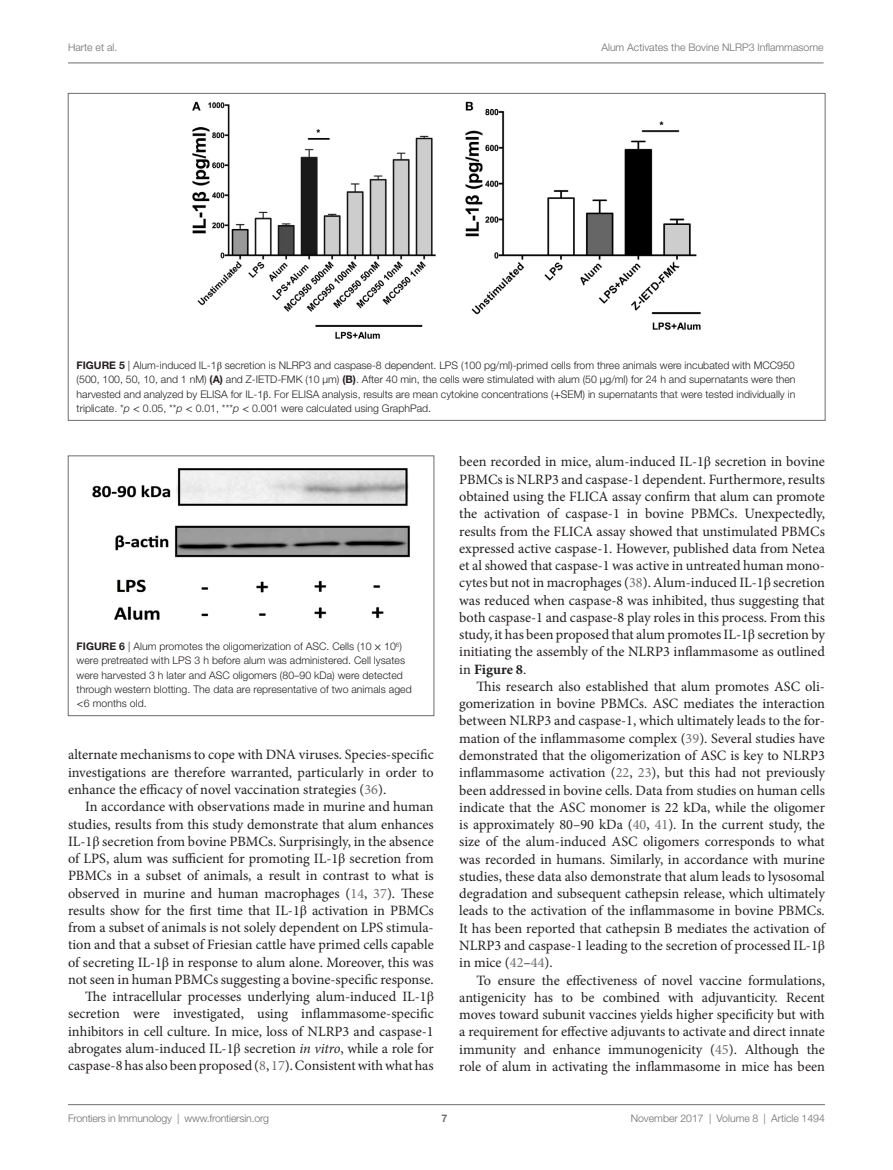
<style>
.page{position:relative;width:893px;height:1170px;background:#fff}
.page>*{position:absolute;margin:0;border:0;box-sizing:border-box;transform-origin:0 0}
.t1{font:14.25px/17.2px "Minion Pro";color:#231f20;text-align:justify}
.t2{font:300 10.5px/14.2px "Helvetica Neue LT Std";letter-spacing:.005em;color:#231f20}
.t3{font:300 10.5px "Helvetica Neue LT Std";color:#6c6d70}
.t4{font:700 10.5px "Helvetica Neue LT Std";color:#6c6d70}
.s1{font-weight:700}
.s2{font-family:"STIX General";font-weight:400}
.s3{font-style:italic}
.s4{color:#6c6d70}
.s5{font-family:"STIX General"}
</style>
<div class="page">
<img style="left:92px;top:468px;width:318px;height:152px">
<div style="left:68px;top:455px;width:366px;height:260px;border:1px solid #6c6d70"></div>
<img style="left:192px;top:102px;width:509px;height:237px">
<hr style="left:68px;top:1104px;width:757px;height:1px;background:#6c6d70">
<hr style="left:68px;top:63px;width:755px;height:1px;background:#6c6d70">
<p class="t3" style="left:68px;top:41px;width:51px">Harte et al.</p>
<p class="t3" style="left:601px;top:41px;width:224px">Alum Activates the Bovine NLRP3 Inflammasome</p>
<p class="t2" style="left:77px;top:358px;width:720px;text-align:justify"><span class="s1">FIGURE 5</span> | Alum-induced IL-1<span class="s2">β</span> secretion is NLRP3 and caspase-8 dependent. LPS (100 pg/ml)-primed cells from three animals were incubated with MCC950 (500, 100, 50, 10, and 1 nM) <span class="s1">(A)</span> and Z-IETD-FMK (10 µm) <span class="s1">(B)</span>. After 40 min, the cells were stimulated with alum (50 µg/ml) for 24 h and supernatants were then harvested and analyzed by ELISA for IL-1<span class="s2">β</span>. For ELISA analysis, results are mean cytokine concentrations (<span class="s2">+</span>SEM) in supernatants that were tested individually in triplicate. *<span class="s3">p</span> <span class="s2">&lt;</span> 0.05, **<span class="s3">p</span> <span class="s2">&lt;</span> 0.01, ***<span class="s3">p</span> <span class="s2">&lt;</span> 0.001 were calculated using GraphPad.</p>
<p class="t2" style="left:77px;top:639px;width:337px"><span class="s1">FIGURE 6</span> | Alum promotes the oligomerization of ASC. Cells (10 <span class="s2">×</span> 10<sup>6</sup>) were pretreated with LPS 3 h before alum was administered. Cell lysates were harvested 3 h later and ASC oligomers (80–90 kDa) were detected through western blotting. The data are representative of two animals aged <span class="s2">&lt;</span>6 months old.</p>
<p class="t1" style="left:68px;top:746px;width:367px">alternate mechanisms to cope with DNA viruses. Species-specific investigations are therefore warranted, particularly in order to enhance the efficacy of novel vaccination strategies (<span class="s4">36</span>).</p>
<p class="t1" style="left:68px;top:798px;width:367px;text-align:right">In accordance with observations made in murine and human studies, results from this study demonstrate that alum enhances IL-1<span class="s5">β</span> secretion from bovine PBMCs. Surprisingly, in the absence of LPS, alum was sufficient for promoting IL-1<span class="s5">β</span> secretion from PBMCs in a subset of animals, a result in contrast to what is observed in murine and human macrophages (<span class="s4">14</span>, <span class="s4">37</span>). These results show for the first time that IL-1<span class="s5">β</span> activation in PBMCs from a subset of animals is not solely dependent on LPS stimula&shy;tion and that a subset of Friesian cattle have primed cells capable of secreting IL-1<span class="s5">β</span> in response to alum alone. Moreover, this was not seen in human PBMCs suggesting a bovine-specific response.<br>The intracellular processes underlying alum-induced IL-1<span class="s5">β </span>secretion were investigated, using inflammasome-specific inhibitors in cell culture. In mice, loss of NLRP3 and caspase-1 abrogates alum-induced IL-1<span class="s5">β</span> secretion <span class="s3">in vitro</span>, while a role for caspase-8 has also been proposed (<span class="s4">8</span>, <span class="s4">17</span>). Consistent with what has</p>
<p class="t1" style="left:459px;top:453px;width:367px">been recorded in mice, alum-induced IL-1<span class="s5">β</span> secretion in bovine PBMCs is NLRP3 and caspase-1 dependent. Furthermore, results obtained using the FLICA assay confirm that alum can promote the activation of caspase-1 in bovine PBMCs. Unexpectedly, results from the FLICA assay showed that unstimulated PBMCs expressed active caspase-1. However, published data from Netea et al showed that caspase-1 was active in untreated human mono&shy;cytes but not in macrophages (<span class="s4">38</span>). Alum-induced IL-1<span class="s5">β</span> secretion was reduced when caspase-8 was inhibited, thus suggesting that both caspase-1 and caspase-8 play roles in this process. From this study, it has been proposed that alum promotes IL-1<span class="s5">β</span> secretion by initiating the assembly of the NLRP3 inflammasome as outlined in <span class="s1">Figure 8</span>.</p>
<p class="t1" style="left:459px;top:677px;width:367px;text-indent:17px">This research also established that alum promotes ASC oli&shy;gomerization in bovine PBMCs. ASC mediates the interaction between NLRP3 and caspase-1, which ultimately leads to the for&shy;mation of the inflammasome complex (<span class="s4">39</span>). Several studies have demonstrated that the oligomerization of ASC is key to NLRP3 inflammasome activation (<span class="s4">22</span>, <span class="s4">23</span>), but this had not previously been addressed in bovine cells. Data from studies on human cells indicate that the ASC monomer is 22 kDa, while the oligomer is approximately 80–90 kDa (<span class="s4">40</span>, <span class="s4">41</span>). In the current study, the size of the alum-induced ASC oligomers corresponds to what was recorded in humans. Similarly, in accordance with murine studies, these data also demonstrate that alum leads to lysosomal degradation and subsequent cathepsin release, which ultimately leads to the activation of the inflammasome in bovine PBMCs.<br>It has been reported that cathepsin B mediates the activation of NLRP3 and caspase-1 leading to the secretion of processed IL-1<span class="s5">β </span>in mice (<span class="s4">42</span>–<span class="s4">44</span>).</p>
<p class="t1" style="left:459px;top:971px;width:367px;text-indent:17px">To ensure the effectiveness of novel vaccine formulations, antigenicity has to be combined with adjuvanticity. Recent moves toward subunit vaccines yields higher specificity but with a requirement for effective adjuvants to activate and direct innate immunity and enhance immunogenicity (<span class="s4">45</span>). Although the role of alum in activating the inflammasome in mice has been</p>
<p class="t3" style="left:68px;top:1111px;width:203px">Frontiers in Immunology | www.frontiersin.org</p>
<p class="t3" style="left:631px;top:1111px;width:196px">November 2017 | Volume 8 | Article 1494</p>
<p class="t4" style="left:441px;top:1111px;width:7px">7</p>
</div>
